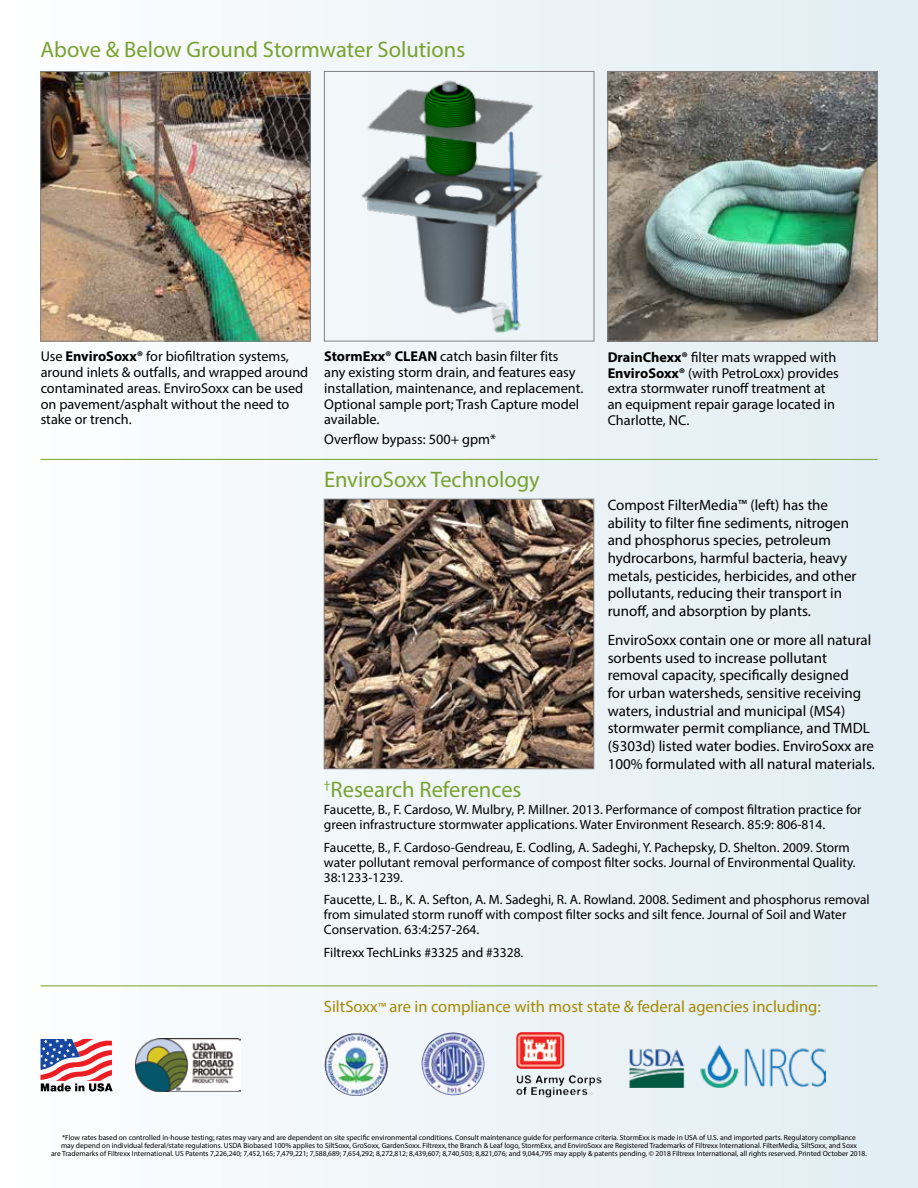
<style>
.page{position:relative;width:918px;height:1188px;background:#fff}
.page>*{position:absolute;margin:0;border:0;box-sizing:border-box;transform-origin:0 0}
.t1{font:22.5px "Myriad Pro";color:#78a22f}
.t2{font:16.5px "Myriad Pro";color:#a48900}
.t3{font:15px/17.7px "Myriad Pro";color:#000}
.t4{font:14.25px/15.8px "Myriad Pro";color:#000}
.t5{font:13.5px/15px "Myriad Pro";color:#000}
.t6{font:7.5px/8.2px "Myriad Pro";color:#000;text-align:center}
.s1{font-weight:700}
.s2{font-size:13.5px}
</style>
<div class="page">
<div style="left:0;top:0;width:918px;height:1188px;background:linear-gradient(to right,#fcfdfd,#e0ecf2)"></div>
<hr style="left:40px;top:986px;width:837px;height:1px;background:#78a22f">
<img style="left:423px;top:1032px;width:29px;height:22px">
<img style="left:516px;top:1032px;width:48px;height:52px">
<img style="left:325px;top:1033px;width:30px;height:62px">
<img style="left:630px;top:1045px;width:196px;height:43px">
<img style="left:135px;top:1039px;width:106px;height:52px">
<svg style="left:41px;top:1039px;width:72px;height:52px"></svg>
<hr style="left:40px;top:459px;width:838px;height:1px;background:#78a22f">
<img style="left:326px;top:501px;width:266px;height:266px">
<div style="left:324px;top:499px;width:270px;height:270px;border:1px solid #808285"></div>
<img style="left:42px;top:73px;width:266px;height:266px">
<div style="left:40px;top:71px;width:270px;height:270px;border:1px solid #808285"></div>
<img style="left:326px;top:73px;width:266px;height:266px">
<div style="left:324px;top:71px;width:270px;height:270px;border:1px solid #808285"></div>
<img style="left:610px;top:73px;width:266px;height:266px">
<div style="left:608px;top:71px;width:270px;height:270px;border:1px solid #808285"></div>
<h1 class="t1" style="left:40px;top:36px;width:426px">Above &amp; Below Ground Stormwater Solutions</h1>
<h3 class="t4" style="left:41px;top:348px;width:269px">Use <span class="s1">EnviroSoxx®</span> for biofiltration systems, around inlets &amp; outfalls, and wrapped around contaminated areas. EnviroSoxx can be used on pavement/asphalt without the need to stake or trench.</h3>
<h3 class="t4" style="left:324px;top:348px;width:261px"><span class="s1">StormExx® CLEAN</span> catch basin filter fits<br>any existing storm drain, and features easy installation, maintenance, and replacement.<br>Optional sample port; Trash Capture model available.</h3>
<h3 class="t4" style="left:324px;top:431px;width:173px">Overflow bypass: 500+ gpm*</h3>
<h1 class="t1" style="left:324px;top:465px;width:217px">EnviroSoxx Technology</h1>
<h3 class="t4" style="left:608px;top:349px;width:233px"><span class="s1">DrainChexx®</span> filter mats wrapped with <span class="s1">EnviroSoxx®</span> (with PetroLoxx) provides extra stormwater runoff treatment at an equipment repair garage located in Charlotte, NC.</h3>
<p class="t3" style="left:608px;top:496px;width:250px">Compost FilterMedia™ (left) has the ability to filter fine sediments, nitrogen and phosphorus species, petroleum hydrocarbons, harmful bacteria, heavy metals, pesticides, herbicides, and other pollutants, reducing their transport in runoff, and absorption by plants.</p>
<p class="t3" style="left:608px;top:631px;width:269px">EnviroSoxx contain one or more all natural sorbents used to increase pollutant removal capacity, specifically designed<br>for urban watersheds, sensitive receiving waters, industrial and municipal (MS4) stormwater permit compliance, and TMDL (§303d) listed water bodies. EnviroSoxx are 100% formulated with all natural materials.</p>
<h1 class="t1" style="left:324px;top:776px;width:199px"><sup>†</sup>Research References</h1>
<h3 class="t5" style="left:324px;top:802px;width:539px">Faucette, B., F. Cardoso, W. Mulbry, P. Millner. 2013. Performance of compost filtration practice for green infrastructure stormwater applications. Water Environment Research. 85:9: 806-814.</h3>
<h3 class="t5" style="left:324px;top:840px;width:533px">Faucette, B., F. Cardoso-Gendreau, E. Codling, A. Sadeghi, Y. Pachepsky, D. Shelton. 2009. Storm water pollutant removal performance of compost filter socks. Journal of Environmental Quality.<br>38:1233-1239.</h3>
<h3 class="t5" style="left:324px;top:892px;width:547px">Faucette, L. B., K. A. Sefton, A. M. Sadeghi, R. A. Rowland. 2008. Sediment and phosphorus removal from simulated storm runoff with compost filter socks and silt fence. Journal of Soil and Water<br>Conservation. 63:4:257-264.</h3>
<h3 class="t5" style="left:324px;top:945px;width:201px">Filtrexx TechLinks #3325 and #3328.</h3>
<h2 class="t2" style="left:324px;top:996px;width:498px">SiltSoxx<span class="s2">™</span> are in compliance with most state &amp; federal agencies including:</h2>
<p class="t6" style="left:51px;top:1133px;width:817px">*Flow rates based on controlled in-house testing; rates may vary and are dependent on site specific environmental conditions. Consult maintenance guide for performance criteria. StormExx is made in USA of U.S. and imported parts. Regulatory compliance<br>may depend on individual federal/state regulations. USDA Biobased 100% applies to SiltSoxx, GroSoxx, GardenSoxx. Filtrexx, the Branch &amp; Leaf logo, StormExx, and EnviroSoxx are Registered Trademarks of Filtrexx International. FilterMedia, SiltSoxx, and Soxx<br>are Trademarks of Filtrexx International. US Patents 7,226,240; 7,452,165; 7,479,221; 7,588,689; 7,654,292; 8,272,812; 8,439,607; 8,740,503; 8,821,076; and 9,044,795 may apply &amp; patents pending. © 2018 Filtrexx International, all rights reserved. Printed October 2018.</p>
</div>
